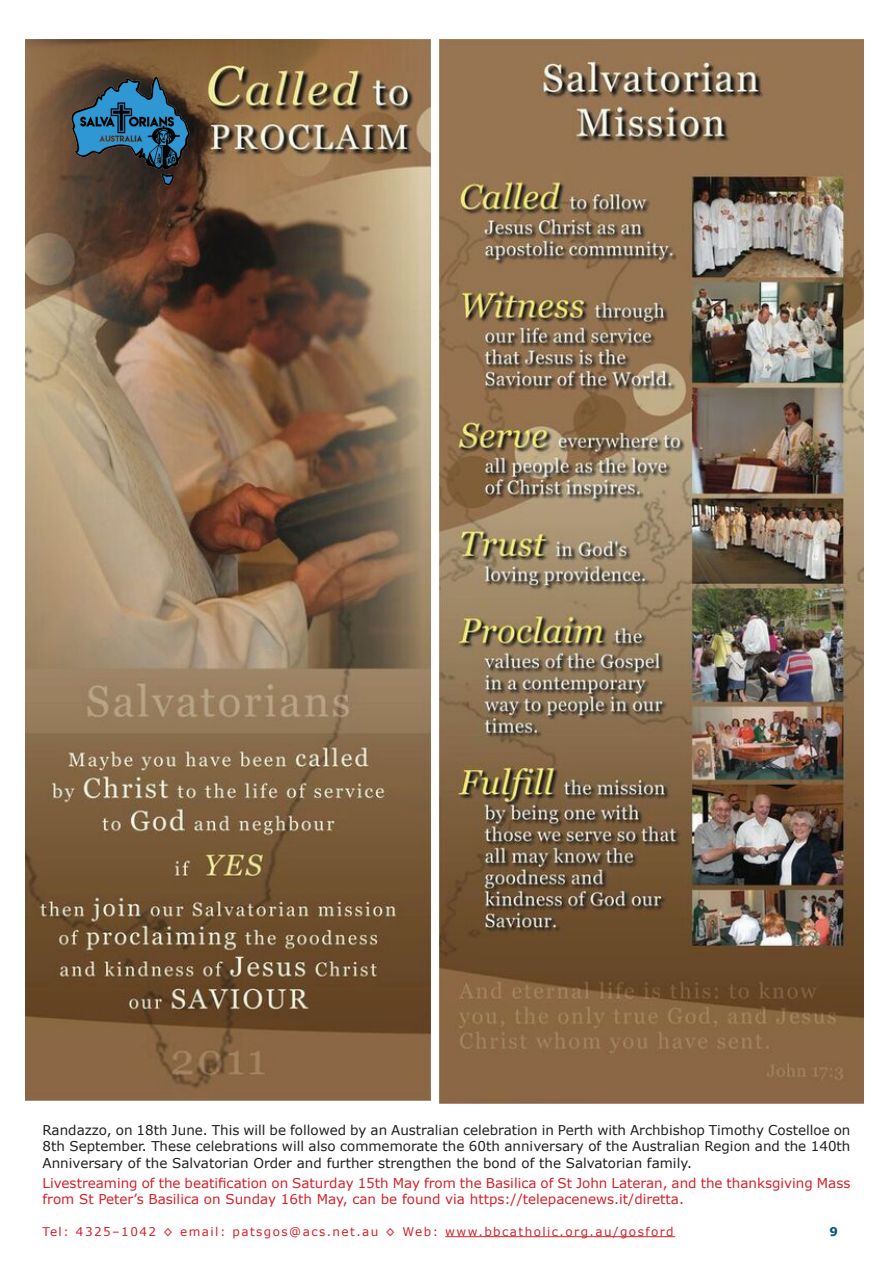
<style>
.page{position:relative;width:893px;height:1263px;background:#fff}
.page>*{position:absolute;margin:0;border:0;box-sizing:border-box;transform-origin:0 0}
.Body_Text_9pt{font:13.5px/16.2px "Verdana";color:#231f20;text-align:justify}
.Body_Text_9pt-2{font:13.5px/16.2px "Verdana";color:#d1232a}
.t1{font:12px "Verdana";letter-spacing:.12em;color:#d1232a}
.t2{font:700 12px "Verdana";color:#02577e}
</style>
<div class="page">
<hr style="left:445px;top:1236px;width:230px;height:1px;background:#d1232a">
<img style="left:26px;top:39px;width:404px;height:1061px">
<img style="left:439px;top:39px;width:424px;height:1064px">
<img style="left:43px;top:43px;width:176px;height:176px">
<p class="Body_Text_9pt" style="left:43px;top:1122px;width:809px">Randazzo, on 18th June. This will be followed by an Australian celebration in Perth with Archbishop Timothy Costelloe on 8th September. These celebrations will also commemorate the 60th anniversary of the Australian Region and the 140th Anniversary of the Salvatorian Order and further strengthen the bond of the Salvatorian family.</p>
<p class="Body_Text_9pt-2" style="left:43px;top:1175px;width:809px">Livestreaming of the beatification on Saturday 15th May from the Basilica of St John Lateran, and the thanksgiving Mass from St Peter’s Basilica on Sunday 16th May, can be found via https://telepacenews.it/diretta.</p>
<p class="t1" style="left:43px;top:1223px;width:633px">Tel: 4325–1042 ◊ email: patsgos@acs.net.au ◊ Web: www.bbcatholic.org.au/gosford</p>
<p class="t2" style="left:829px;top:1223px;width:10px">9</p>
</div>
